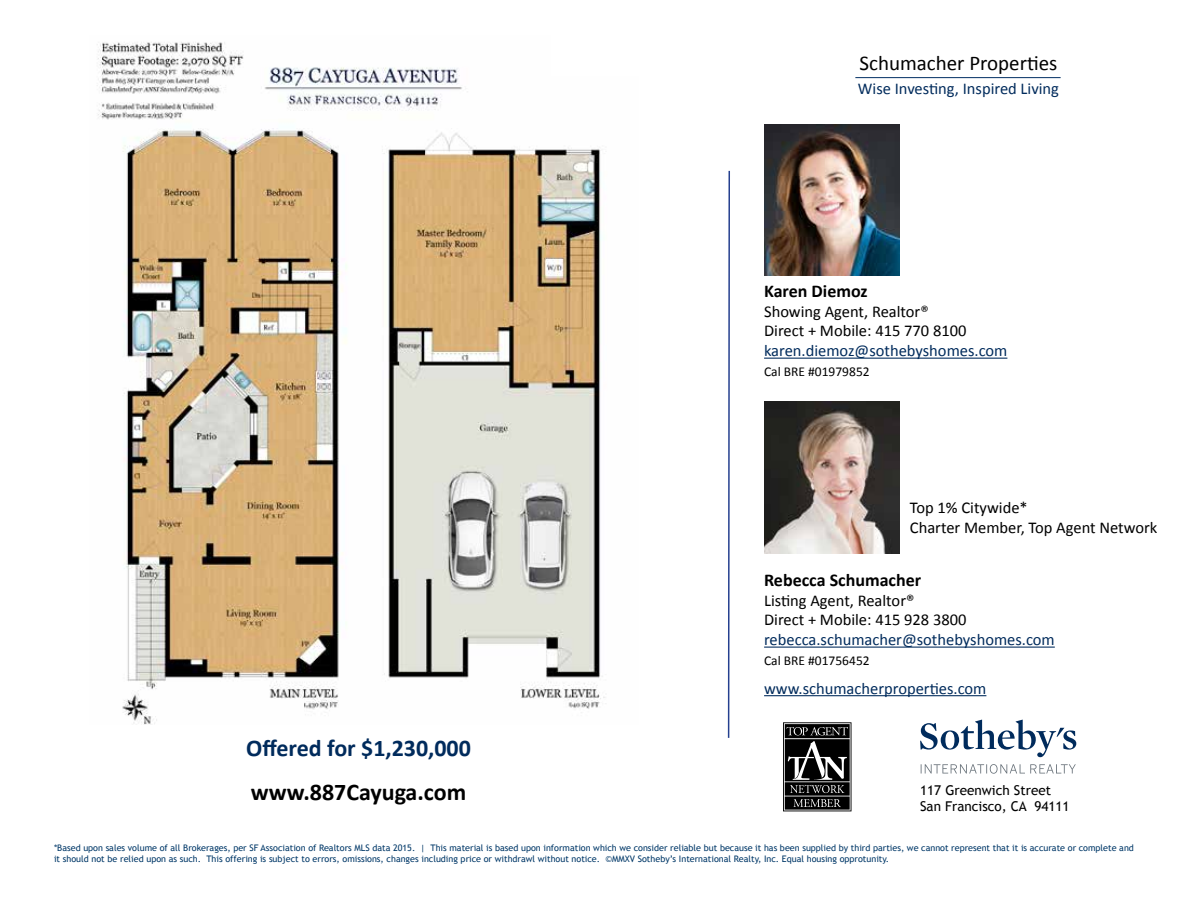
<style>
.page{position:relative;width:1188px;height:918px;background:#fff}
.page>*{position:absolute;margin:0;border:0;box-sizing:border-box;transform-origin:0 0}
.t1{font:700 24px "Calibri";color:#002b5c}
.t2{font:700 24px "Calibri";color:#000}
.t3{font:21px "Calibri";color:#000}
.t4{font:700 18px "Calibri";color:#000}
.t5{font:16.5px/19.8px "Calibri";color:#000}
.t6{font:16.5px "Calibri";color:#002b5c}
.t7{font:13.5px/16.2px "Trebuchet MS";color:#000}
.t8{font:13.5px "Calibri";color:#000}
.t9{font:9px/10.8px "Trebuchet MS";color:#003868}
</style>
<div class="page">
<img style="left:764px;top:402px;width:135px;height:151px">
<hr style="left:764px;top:647px;width:291px;height:1px;background:#002b5c">
<hr style="left:764px;top:695px;width:222px;height:1px;background:#002b5c">
<svg style="left:783px;top:722px;width:69px;height:89px;background:#3c3c3c"></svg>
<svg style="left:920px;top:720px;width:156px;height:37px"></svg>
<svg style="left:921px;top:764px;width:155px;height:10px"></svg>
<hr style="left:855px;top:77px;width:206px;height:1px;background:#1d4574">
<svg style="left:727px;top:170px;width:3px;height:568px"></svg>
<img style="left:764px;top:125px;width:135px;height:151px">
<img style="left:97px;top:42px;width:508px;height:683px">
<hr style="left:764px;top:358px;width:243px;height:1px;background:#002b5c">
<div style="left:551px;top:28px;width:88px;height:48px;background:#fff"></div>
<h2 class="t3" style="left:860px;top:50px;width:199px">Schumacher Properties</h2>
<h3 class="t6" style="left:858px;top:78px;width:203px">Wise Investing, Inspired Living</h3>
<h3 class="t4" style="left:764px;top:279px;width:105px">Karen Diemoz</h3>
<h3 class="t5" style="left:764px;top:301px;width:204px">Showing Agent, Realtor®<br>Direct + Mobile: 415 770 8100</h3>
<h3 class="t6" style="left:764px;top:340px;width:245px">karen.diemoz@sothebyshomes.com</h3>
<h3 class="t8" style="left:764px;top:363px;width:107px">Cal BRE #01979852</h3>
<h3 class="t5" style="left:910px;top:497px;width:249px">Top 1% Citywide*<br>Charter Member, Top Agent Network</h3>
<h3 class="t4" style="left:764px;top:568px;width:159px">Rebecca Schumacher</h3>
<h3 class="t5" style="left:764px;top:590px;width:204px">Listing Agent, Realtor®<br>Direct + Mobile: 415 928 3800</h3>
<h3 class="t6" style="left:764px;top:629px;width:292px">rebecca.schumacher@sothebyshomes.com</h3>
<h3 class="t8" style="left:764px;top:652px;width:107px">Cal BRE #01756452</h3>
<h3 class="t6" style="left:764px;top:678px;width:224px">www.schumacherproperties.com</h3>
<h1 class="t1" style="left:246px;top:733px;width:226px">Offered for $1,230,000</h1>
<h1 class="t2" style="left:251px;top:777px;width:217px">www.887Cayuga.com</h1>
<h3 class="t7" style="left:920px;top:782px;width:151px">117 Greenwich Street<br>San Francisco, CA 94111</h3>
<p class="t9" style="left:54px;top:843px;width:1081px">*Based upon sales volume of all Brokerages, per SF Association of Realtors MLS data 2015. | This material is based upon information which we consider reliable but because it has been supplied by third parties, we cannot represent that it is accurate or complete and it should not be relied upon as such. This offering is subject to errors, omissions, changes including price or withdrawl without notice. ©MMXV Sotheby’s International Realty, Inc. Equal housing opprotunity.</p>
</div>
